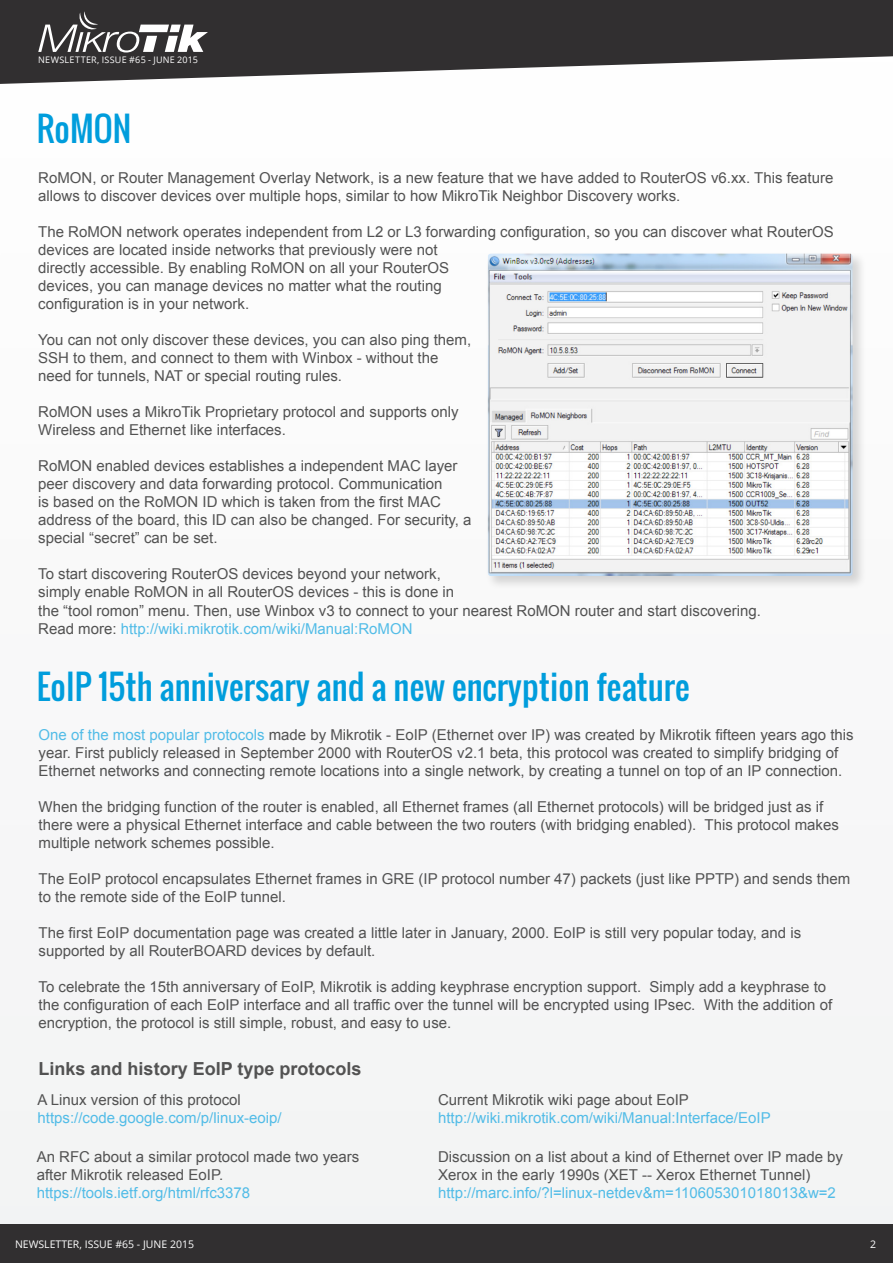
<style>
.page{position:relative;width:893px;height:1263px;background:#fff}
.page>*{position:absolute;margin:0;border:0;box-sizing:border-box;transform-origin:0 0}
.t1{font:33px "Oswald";color:#009ddc}
.Default_description{font:700 18px "Arial";color:#525252}
.Default_description-2{font:15px/18px "Arial";color:#525252}
.Default_description-3{font:15px "Arial";color:#52bce7}
.t2{font:10.5px "Open Sans";color:#fff}
.t3{font:9px "Open Sans";letter-spacing:.025em;color:#fff}
.s1{color:#525252}
.s2{color:#52bce7}
</style>
<div class="page">
<div style="left:0;top:1016px;width:893px;height:208px;background:#f3f4f4"></div>
<svg style="left:0;top:0;width:893px;height:84px;fill:#312f30"></svg>
<div style="left:0;top:1224px;width:893px;height:39px;background:#312f30"></div>
<svg style="left:38px;top:11px;width:170px;height:42px"></svg>
<div style="left:486px;top:251px;width:381px;height:339px;background:#000;opacity:.15"></div>
<img style="left:488px;top:254px;width:364px;height:322px">
<p class="t3" style="left:38px;top:54px;width:161px">NEWSLETTER, ISSUE #65 - JUNE 2015</p>
<p class="t1" style="left:37px;top:104px;width:96px">RoMON</p>
<p class="Default_description-2" style="left:38px;top:169px;width:797px">RoMON, or Router Management Overlay Network, is a new feature that we have added to RouterOS v6.xx. This feature allows to discover devices over multiple hops, similar to how MikroTik Neighbor Discovery works.</p>
<p class="Default_description-2" style="left:38px;top:223px;width:797px">The RoMON network operates independent from L2 or L3 forwarding configuration, so you can discover what RouterOS devices are located inside networks that previously were not<br>directly accessible. By enabling RoMON on all your RouterOS<br>devices, you can manage devices no matter what the routing<br>configuration is in your network.</p>
<p class="Default_description-2" style="left:38px;top:331px;width:435px">You can not only discover these devices, you can also ping them,<br>SSH to them, and connect to them with Winbox - without the need for tunnels, NAT or special routing rules.</p>
<p class="Default_description-2" style="left:38px;top:403px;width:422px">RoMON uses a MikroTik Proprietary protocol and supports only<br>Wireless and Ethernet like interfaces.</p>
<p class="Default_description-2" style="left:38px;top:457px;width:435px">RoMON enabled devices establishes a independent MAC layer peer discovery and data forwarding protocol. Communication<br>is based on the RoMON ID which is taken from the first MAC address of the board, this ID can also be changed. For security, a special “secret” can be set.</p>
<p class="Default_description-2" style="left:38px;top:565px;width:724px">To start discovering RouterOS devices beyond your network,<br>simply enable RoMON in all RouterOS devices - this is done in<br>the “tool romon” menu. Then, use Winbox v3 to connect to your nearest RoMON router and start discovering.</p>
<p class="Default_description-3" style="left:38px;top:618px;width:376px"><span class="s1">Read more:</span> http://wiki.mikrotik.com/wiki/Manual:RoMON</p>
<p class="t1" style="left:37px;top:662px;width:654px">EoIP 15th anniversary and a new encryption feature</p>
<p class="Default_description-2" style="left:39px;top:726px;width:817px"><span class="s2">One of the most popular protocols</span> made by Mikrotik - EoIP (Ethernet over IP) was created by Mikrotik fifteen years ago this year. First publicly released in September 2000 with RouterOS v2.1 beta, this protocol was created to simplify bridging of<br>Ethernet networks and connecting remote locations into a single network, by creating a tunnel on top of an IP connection.</p>
<p class="Default_description-2" style="left:39px;top:798px;width:802px">When the bridging function of the router is enabled, all Ethernet frames (all Ethernet protocols) will be bridged just as if there were a physical Ethernet interface and cable between the two routers (with bridging enabled). This protocol makes multiple network schemes possible.</p>
<p class="Default_description-2" style="left:39px;top:870px;width:813px">The EoIP protocol encapsulates Ethernet frames in GRE (IP protocol number 47) packets (just like PPTP) and sends them to the remote side of the EoIP tunnel.</p>
<p class="Default_description-2" style="left:39px;top:924px;width:764px">The first EoIP documentation page was created a little later in January, 2000. EoIP is still very popular today, and is supported by all RouterBOARD devices by default.</p>
<p class="Default_description-2" style="left:39px;top:978px;width:795px">To celebrate the 15th anniversary of EoIP, Mikrotik is adding keyphrase encryption support. Simply add a keyphrase to the configuration of each EoIP interface and all traffic over the tunnel will be encrypted using IPsec. With the addition of encryption, the protocol is still simple, robust, and easy to use.</p>
<p class="Default_description" style="left:39px;top:1056px;width:324px">Links and history EoIP type protocols</p>
<p class="Default_description-2" style="left:438px;top:1090px;width:252px">Current Mikrotik wiki page about EoIP</p>
<p class="Default_description-3" style="left:438px;top:1107px;width:334px">http://wiki.mikrotik.com/wiki/Manual:Interface/EoIP</p>
<p class="Default_description-2" style="left:38px;top:1090px;width:205px">A Linux version of this protocol</p>
<p class="Default_description-3" style="left:38px;top:1107px;width:246px">https://code.google.com/p/linux-eoip/</p>
<p class="Default_description-2" style="left:37px;top:1147px;width:324px">An RFC about a similar protocol made two years after Mikrotik released EoIP.</p>
<p class="Default_description-3" style="left:37px;top:1182px;width:215px">https://tools.ietf.org/html/rfc3378</p>
<p class="Default_description-2" style="left:438px;top:1147px;width:406px">Discussion on a list about a kind of Ethernet over IP made by<br>Xerox in the early 1990s (XET -- Xerox Ethernet Tunnel)</p>
<p class="Default_description-3" style="left:438px;top:1182px;width:399px">http://marc.info/?l=linux-netdev&amp;m=110605301018013&amp;w=2</p>
<p class="t2" style="left:15px;top:1236px;width:181px">NEWSLETTER, ISSUE #65 - JUNE 2015</p>
<p class="t2" style="left:870px;top:1236px;width:8px">2</p>
</div>
